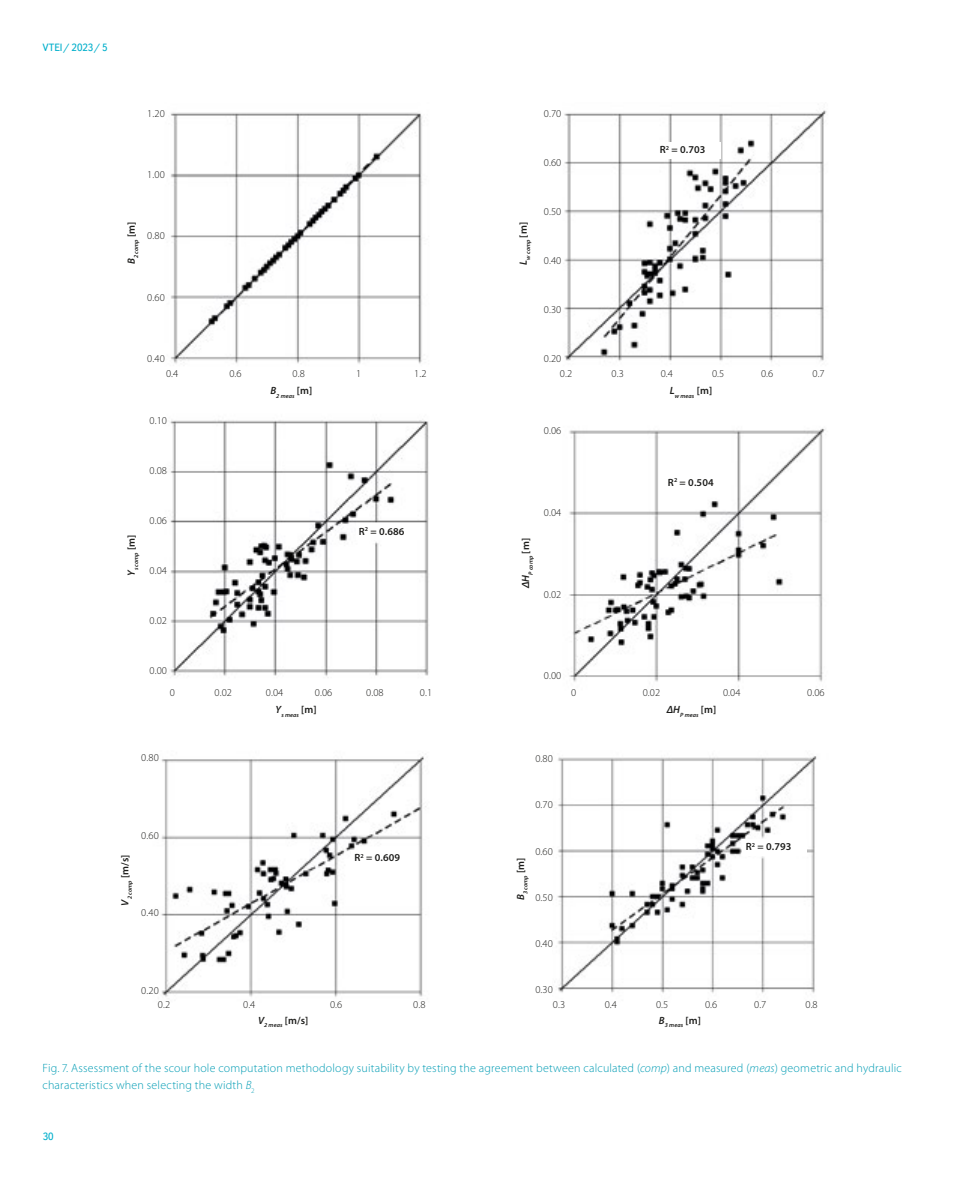
<style>
.page{position:relative;width:978px;height:1191px;background:#fff}
.page>*{position:absolute;margin:0;border:0;box-sizing:border-box;transform-origin:0 0}
.t1{font:300 12px/17px "Myriad Pro";letter-spacing:.015em;color:#009cb4}
.t2{font:300 10.5px/15.5px "Myriad Pro";letter-spacing:.01em;color:#1d1d1b}
.t3{font:600 10.5px "Myriad Pro";letter-spacing:.01em;color:#1d1d1b}
.t4{font:10.5px "Textbook New";color:#00afcb}
.t5{font:italic 600 6.15px "Myriad Pro";letter-spacing:.01em;color:#1d1d1b}
.s1{font-style:italic}
</style>
<div class="page">
<img style="left:161px;top:112px;width:268px;height:885px">
<div style="left:356px;top:523px;width:64px;height:17px;background:#fff"></div>
<div style="left:351px;top:850px;width:65px;height:16px;background:#fff"></div>
<img style="left:557px;top:110px;width:270px;height:883px">
<div style="left:657px;top:142px;width:64px;height:17px;background:#fff"></div>
<div style="left:665px;top:474px;width:64px;height:17px;background:#fff"></div>
<div style="left:743px;top:839px;width:64px;height:16px;background:#fff"></div>
<p class="t4" style="left:43px;top:41px;width:67px">VTEI/ 2023/ 5</p>
<p class="t2" style="left:147px;top:106px;width:19px">1.20</p>
<p class="t2" style="left:147px;top:167px;width:19px">1.00</p>
<p class="t5" style="left:132px;top:264px;width:44px;rotate:-90deg"><sup>B</sup>2 comp <sup>[m]</sup></p>
<p class="t2" style="left:147px;top:228px;width:19px">0.80</p>
<p class="t2" style="left:147px;top:289px;width:19px">0.60</p>
<p class="t2" style="left:147px;top:350px;width:19px">0.40</p>
<p class="t2" style="left:166px;top:366px;width:14px">0.4</p>
<p class="t2" style="left:229px;top:366px;width:14px">0.6</p>
<p class="t2" style="left:293px;top:366px;width:14px">0.8</p>
<p class="t2" style="left:356px;top:366px;width:7px">1</p>
<p class="t2" style="left:414px;top:366px;width:14px">1.2</p>
<p class="t2" style="left:150px;top:413px;width:19px">0.10</p>
<p class="t5" style="left:270px;top:392px;width:43px"><sup>B</sup>2 meas <sup>[m]</sup></p>
<p class="t2" style="left:150px;top:463px;width:19px">0.08</p>
<p class="t5" style="left:132px;top:576px;width:43px;rotate:-90deg"><sup>Y</sup>s comp <sup>[m]</sup></p>
<p class="t2" style="left:150px;top:513px;width:19px">0.06</p>
<p class="t2" style="left:150px;top:563px;width:19px">0.04</p>
<p class="t2" style="left:150px;top:613px;width:19px">0.02</p>
<p class="t3" style="left:359px;top:524px;width:47px">R<sup>2</sup> = 0.686</p>
<p class="t2" style="left:150px;top:663px;width:19px">0.00</p>
<p class="t2" style="left:170px;top:685px;width:7px">0</p>
<p class="t2" style="left:215px;top:685px;width:19px">0.02</p>
<p class="t2" style="left:266px;top:685px;width:19px">0.04</p>
<p class="t2" style="left:315px;top:685px;width:19px">0.06</p>
<p class="t2" style="left:366px;top:685px;width:19px">0.08</p>
<p class="t2" style="left:420px;top:685px;width:14px">0.1</p>
<p class="t5" style="left:276px;top:711px;width:43px"><sup>Y</sup>s meas <sup>[m]</sup></p>
<p class="t2" style="left:141px;top:749px;width:19px">0.80</p>
<p class="t5" style="left:126px;top:905px;width:52px;rotate:-90deg"><sup>V</sup>2 comp <sup>[m/s]</sup></p>
<p class="t2" style="left:141px;top:827px;width:19px">0.60</p>
<p class="t2" style="left:141px;top:905px;width:19px">0.40</p>
<p class="t3" style="left:354px;top:851px;width:47px">R<sup>2</sup> = 0.609</p>
<p class="t2" style="left:141px;top:983px;width:19px">0.20</p>
<p class="t2" style="left:158px;top:996px;width:14px">0.2</p>
<p class="t2" style="left:243px;top:996px;width:14px">0.4</p>
<p class="t2" style="left:330px;top:996px;width:14px">0.6</p>
<p class="t2" style="left:413px;top:996px;width:14px">0.8</p>
<p class="t5" style="left:258px;top:1021px;width:52px"><sup>V</sup>2 meas <sup>[m/s]</sup></p>
<p class="t2" style="left:544px;top:106px;width:19px">0.70</p>
<p class="t2" style="left:544px;top:155px;width:19px">0.60</p>
<p class="t5" style="left:524px;top:265px;width:44px;rotate:-90deg"><sup>L</sup>w comp <sup>[m]</sup></p>
<p class="t2" style="left:544px;top:204px;width:19px">0.50</p>
<p class="t2" style="left:544px;top:253px;width:19px">0.40</p>
<p class="t2" style="left:544px;top:302px;width:19px">0.30</p>
<p class="t2" style="left:560px;top:351px;width:14px;text-indent:-16px">0.20<br>0.2</p>
<p class="t2" style="left:544px;top:423px;width:19px">0.06</p>
<p class="t5" style="left:527px;top:588px;width:51px;rotate:-90deg"><sup>ΔH</sup>P comp <sup>[m]</sup></p>
<p class="t2" style="left:544px;top:505px;width:19px">0.04</p>
<p class="t2" style="left:544px;top:586px;width:19px">0.02</p>
<p class="t3" style="left:660px;top:143px;width:47px">R<sup>2</sup> = 0.703</p>
<p class="t2" style="left:612px;top:366px;width:14px">0.3</p>
<p class="t2" style="left:661px;top:366px;width:14px">0.4</p>
<p class="t2" style="left:712px;top:366px;width:14px">0.5</p>
<p class="t2" style="left:761px;top:366px;width:14px">0.6</p>
<p class="t2" style="left:812px;top:366px;width:14px">0.7</p>
<p class="t5" style="left:670px;top:392px;width:44px"><sup>L</sup>w meas <sup>[m]</sup></p>
<p class="t3" style="left:668px;top:475px;width:47px">R<sup>2</sup> = 0.504</p>
<p class="t2" style="left:544px;top:668px;width:19px">0.00</p>
<p class="t2" style="left:571px;top:685px;width:7px">0</p>
<p class="t2" style="left:643px;top:685px;width:19px">0.02</p>
<p class="t2" style="left:723px;top:685px;width:19px">0.04</p>
<p class="t2" style="left:807px;top:685px;width:19px">0.06</p>
<p class="t5" style="left:667px;top:711px;width:51px"><sup>ΔH</sup>P meas <sup>[m]</sup></p>
<p class="t2" style="left:535px;top:751px;width:19px">0.80</p>
<p class="t2" style="left:535px;top:797px;width:19px">0.70</p>
<p class="t2" style="left:535px;top:843px;width:19px">0.60</p>
<p class="t2" style="left:535px;top:889px;width:19px">0.50</p>
<p class="t2" style="left:535px;top:935px;width:19px">0.40</p>
<p class="t2" style="left:535px;top:981px;width:19px">0.30</p>
<p class="t5" style="left:522px;top:900px;width:44px;rotate:-90deg"><sup>B</sup>3 comp <sup>[m]</sup></p>
<p class="t3" style="left:746px;top:840px;width:47px">R<sup>2</sup> = 0.793</p>
<p class="t2" style="left:553px;top:996px;width:14px">0.3</p>
<p class="t2" style="left:605px;top:996px;width:14px">0.4</p>
<p class="t2" style="left:656px;top:996px;width:14px">0.5</p>
<p class="t2" style="left:705px;top:996px;width:14px">0.6</p>
<p class="t2" style="left:754px;top:996px;width:14px">0.7</p>
<p class="t2" style="left:805px;top:996px;width:14px">0.8</p>
<p class="t5" style="left:659px;top:1021px;width:43px"><sup>B</sup>3 meas <sup>[m]</sup></p>
<p class="t1" style="left:43px;top:1059px;width:861px">Fig. 7. Assessment of the scour hole computation methodology suitability by testing the agreement between calculated (<span class="s1">comp</span>) and measured (<span class="s1">meas</span>) geometric and hydraulic characteristics when selecting the width <span class="s1">B</span><sub>2</sub></p>
<p class="t4" style="left:43px;top:1130px;width:12px">30</p>
</div>
